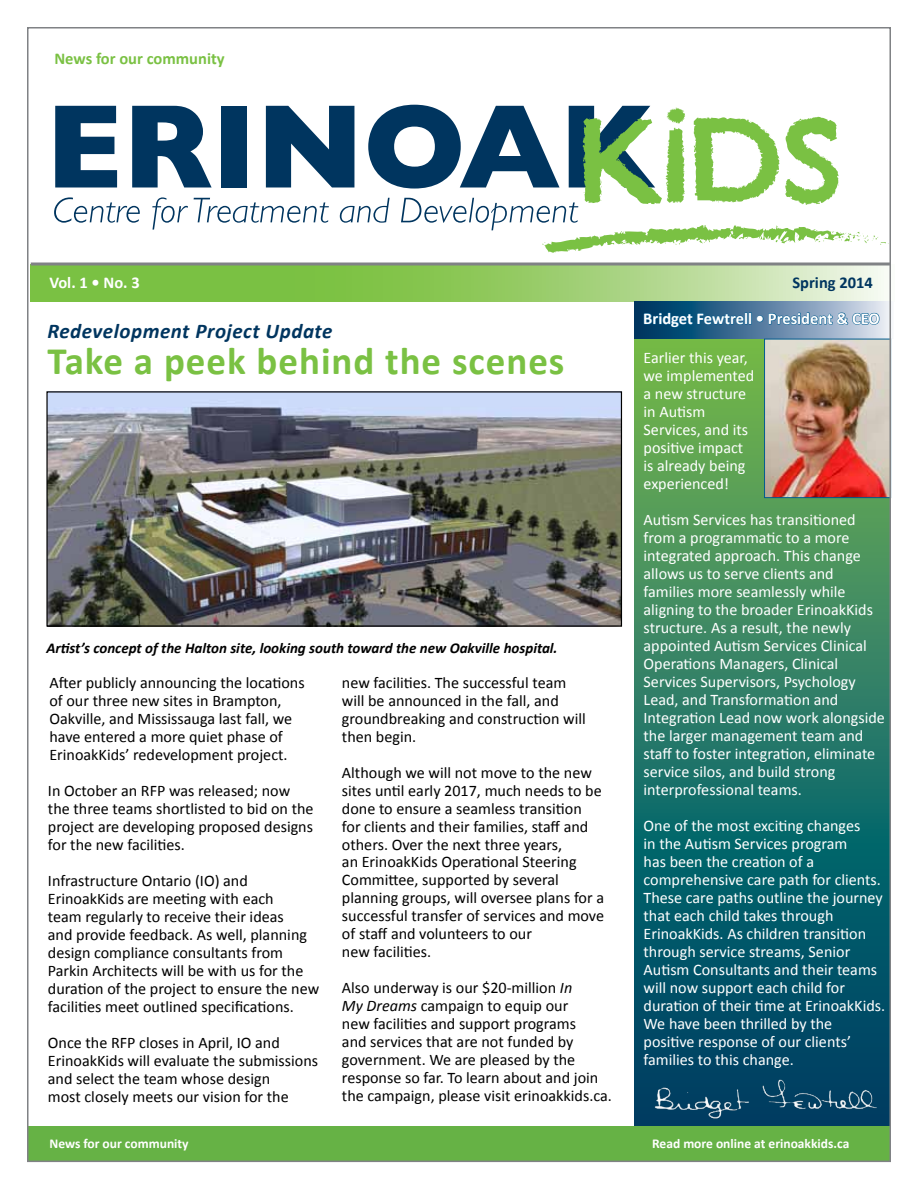
<style>
.page{position:relative;width:918px;height:1188px;background:#fff}
.page>*{position:absolute;margin:0;border:0;box-sizing:border-box;transform-origin:0 0}
.t1{font:700 39px "Calibri";letter-spacing:.025em;color:#7ac143}
.t2{font:italic 700 21px "Calibri";letter-spacing:.025em;color:#00355f}
.t3{font:700 16.5px "Calibri";color:#fff}
.t4{font:700 16.5px "Calibri";color:#7ac143}
.t5{font:700 16.5px "Calibri";color:#00355f}
.t6{font:16.2px/18px "Calibri";color:#000}
.t7{font:16.2px/18px "Calibri";color:#fff}
.t8{font:italic 700 15px "Calibri";color:#000}
.t9{font:700 13.5px "Calibri";color:#fff}
.s1{font-style:italic}
</style>
<div class="page">
<svg style="left:634px;top:339px;width:254px;height:788px;background:#267662"></svg>
<svg style="left:30px;top:264px;width:854px;height:37px;background:#9bce6f"></svg>
<div style="left:27px;top:1127px;width:864px;height:34px;background:#66b245"></div>
<hr style="left:31px;top:263px;width:860px;height:3px;background:#808285">
<svg style="left:54px;top:105px;width:832px;height:148px"></svg>
<svg style="left:634px;top:301px;width:258px;height:38px;background:#5d84a3"></svg>
<svg style="left:644px;top:312px;width:236px;height:16px;background:#3f779d"></svg>
<img style="left:651px;top:1079px;width:230px;height:41px">
<img style="left:766px;top:341px;width:122px;height:155px">
<div style="left:764px;top:339px;width:127px;height:159px;border:1px solid #005b8e"></div>
<img style="left:48px;top:393px;width:572px;height:232px">
<div style="left:46px;top:391px;width:576px;height:236px;border:1px solid #000"></div>
<p class="t4" style="left:54px;top:49px;width:172px">News for our community</p>
<p class="t3" style="left:49px;top:272px;width:92px">Vol. 1 • No. 3</p>
<p class="t5" style="left:792px;top:272px;width:82px">Spring 2014</p>
<p class="t2" style="left:47px;top:318px;width:287px">Redevelopment Project Update</p>
<h1 class="t1" style="left:47px;top:337px;width:519px">Take a peek behind the scenes</h1>
<p class="t8" style="left:46px;top:638px;width:513px">Artist’s concept of the Halton site, looking south toward the new Oakville hospital.</p>
<p class="t6" style="left:49px;top:672px;width:257px">After publicly announcing the locations of our three new sites in Brampton, Oakville, and Mississauga last fall, we have entered a more quiet phase of ErinoakKids’ redevelopment project.</p>
<p class="t6" style="left:48px;top:780px;width:267px">In October an RFP was released; now the three teams shortlisted to bid on the project are developing proposed designs for the new facilities.</p>
<p class="t6" style="left:48px;top:870px;width:273px">Infrastructure Ontario (IO) and ErinoakKids are meeting with each<br>team regularly to receive their ideas<br>and provide feedback. As well, planning design compliance consultants from Parkin Architects will be with us for the duration of the project to ensure the new facilities meet outlined specifications.</p>
<p class="t6" style="left:48px;top:1032px;width:272px">Once the RFP closes in April, IO and ErinoakKids will evaluate the submissions and select the team whose design<br>most closely meets our vision for the</p>
<p class="t6" style="left:342px;top:672px;width:245px">new facilities. The successful team will be announced in the fall, and groundbreaking and construction will then begin.</p>
<p class="t6" style="left:342px;top:762px;width:264px">Although we will not move to the new sites until early 2017, much needs to be done to ensure a seamless transition for clients and their families, staff and others. Over the next three years,<br>an ErinoakKids Operational Steering Committee, supported by several planning groups, will oversee plans for a successful transfer of services and move of staff and volunteers to our<br>new facilities.</p>
<p class="t6" style="left:342px;top:978px;width:271px">Also underway is our $20-million <span class="s1">In<br>My Dreams</span> campaign to equip our<br>new facilities and support programs<br>and services that are not funded by government. We are pleased by the response so far. To learn about and join the campaign, please visit erinoakkids.ca.</p>
<p class="t3" style="left:643px;top:308px;width:238px">Bridget Fewtrell • President &amp; CEO</p>
<p class="t7" style="left:644px;top:348px;width:112px">Earlier this year, we implemented a new structure in Autism<br>Services, and its positive impact is already being experienced!</p>
<p class="t7" style="left:644px;top:510px;width:243px">Autism Services has transitioned from a programmatic to a more integrated approach. This change allows us to serve clients and families more seamlessly while aligning to the broader ErinoakKids structure. As a result, the newly appointed Autism Services Clinical<br>Operations Managers, Clinical<br>Services Supervisors, Psychology<br>Lead, and Transformation and<br>Integration Lead now work alongside the larger management team and staff to foster integration, eliminate service silos, and build strong interprofessional teams.</p>
<p class="t7" style="left:644px;top:816px;width:243px">One of the most exciting changes<br>in the Autism Services program<br>has been the creation of a comprehensive care path for clients.<br>These care paths outline the journey that each child takes through<br>ErinoakKids. As children transition through service streams, Senior<br>Autism Consultants and their teams will now support each child for duration of their time at ErinoakKids.<br>We have been thrilled by the positive response of our clients’ families to this change.</p>
<p class="t9" style="left:49px;top:1135px;width:141px">News for our community</p>
<p class="t9" style="left:652px;top:1135px;width:199px">Read more online at erinoakkids.ca</p>
</div>
